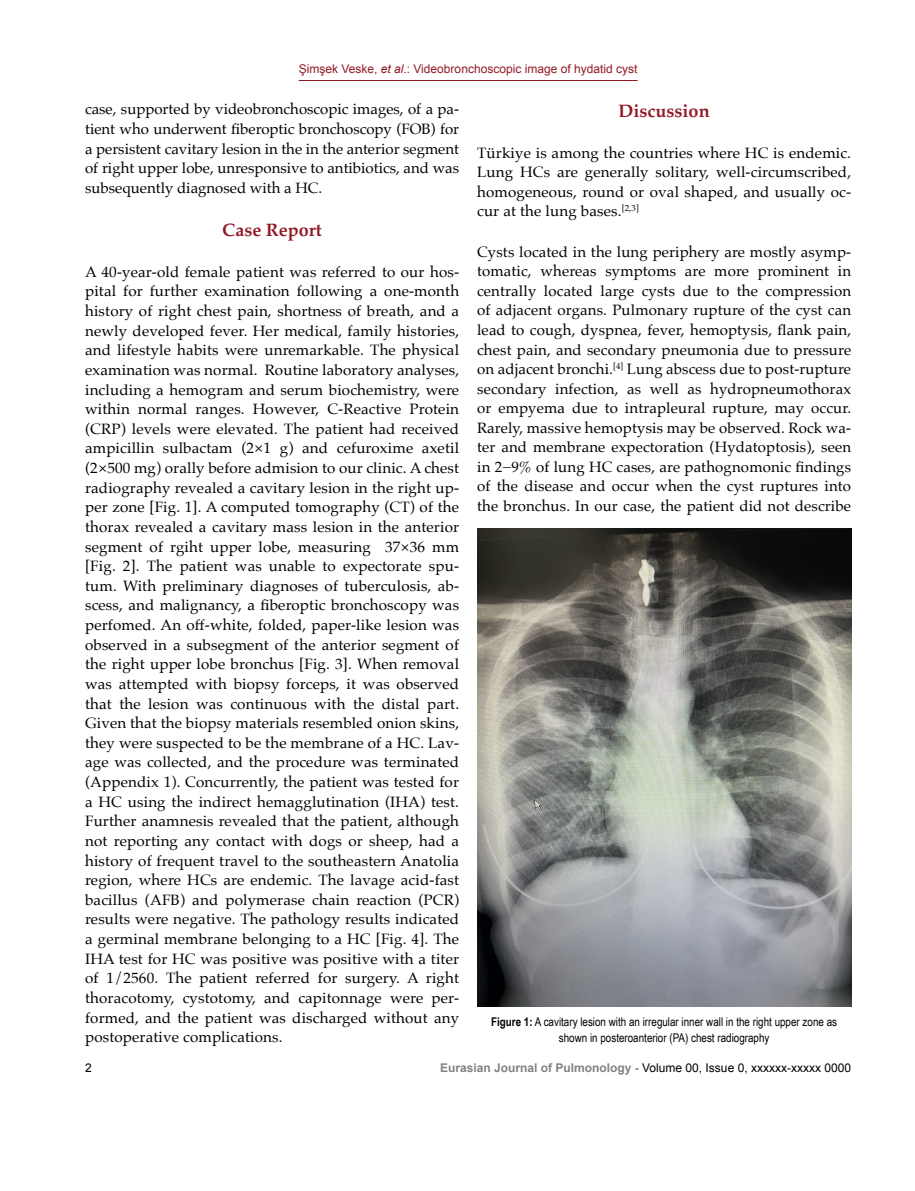
<style>
.page{position:relative;width:915px;height:1191px;background:#fff}
.page>*{position:absolute;margin:0;border:0;box-sizing:border-box;transform-origin:0 0}
.t1{font:700 18px "Palatino";color:#921a26}
.t2{font:15px/19.6px "Palatino";letter-spacing:.01em;color:#000;text-align:justify}
.t3{font:12px/15.8px "Arial Narrow";color:#000;text-align:center}
.t4{font:12px "Arial";color:#000}
.t5{font:12px "Arial";color:#921a26}
.s1{font-style:italic}
.s2{font-weight:700}
.s3{font-weight:700;color:#808285}
</style>
<div class="page">
<hr style="left:298px;top:80px;width:339px;height:1px;background:#921a26">
<img style="left:477px;top:528px;width:373px;height:478px">
<p class="t5" style="left:298px;top:60px;width:340px">Şimşek Veske, <span class="s1">et al</span>.: Videobronchoscopic image of hydatid cyst</p>
<p class="t2" style="left:85px;top:99px;width:375px">case, supported by videobronchoscopic images, of a pa&shy;tient who underwent fiberoptic bronchoscopy (FOB) for a persistent cavitary lesion in the in the anterior segment of right upper lobe, unresponsive to antibiotics, and was subsequently diagnosed with a HC.</p>
<p class="t1" style="left:222px;top:214px;width:101px">Case Report</p>
<p class="t2" style="left:85px;top:262px;width:375px">A 40-year-old female patient was referred to our hos&shy;pital for further examination following a one-month history of right chest pain, shortness of breath, and a newly developed fever. Her medical, family histories, and lifestyle habits were unremarkable. The physical examination was normal. Routine laboratory analyses, including a hemogram and serum biochemistry, were within normal ranges. However, C-Reactive Protein (CRP) levels were elevated. The patient had received ampicillin sulbactam (2×1 g) and cefuroxime axetil (2×500 mg) orally before admision to our clinic. A chest radiography revealed a cavitary lesion in the right up&shy;per zone [Fig. 1]. A computed tomography (CT) of the thorax revealed a cavitary mass lesion in the anterior segment of rgiht upper lobe, measuring 37×36 mm [Fig. 2]. The patient was unable to expectorate spu&shy;tum. With preliminary diagnoses of tuberculosis, ab&shy;scess, and malignancy, a fiberoptic bronchoscopy was perfomed. An off-white, folded, paper-like lesion was observed in a subsegment of the anterior segment of the right upper lobe bronchus [Fig. 3]. When removal was attempted with biopsy forceps, it was observed that the lesion was continuous with the distal part.<br>Given that the biopsy materials resembled onion skins, they were suspected to be the membrane of a HC. Lav&shy;age was collected, and the procedure was terminated (Appendix 1). Concurrently, the patient was tested for a HC using the indirect hemagglutination (IHA) test.<br>Further anamnesis revealed that the patient, although not reporting any contact with dogs or sheep, had a history of frequent travel to the southeastern Anatolia region, where HCs are endemic. The lavage acid-fast bacillus (AFB) and polymerase chain reaction (PCR) results were negative. The pathology results indicated a germinal membrane belonging to a HC [Fig. 4]. The IHA test for HC was positive was positive with a titer of 1/2560. The patient referred for surgery. A right thoracotomy, cystotomy, and capitonnage were per&shy;formed, and the patient was discharged without any postoperative complications.</p>
<p class="t1" style="left:618px;top:95px;width:92px">Discussion</p>
<p class="t2" style="left:477px;top:143px;width:375px">Türkiye is among the countries where HC is endemic.<br>Lung HCs are generally solitary, well-circumscribed, homogeneous, round or oval shaped, and usually oc&shy;cur at the lung bases.<sup>[2,3]</sup></p>
<p class="t2" style="left:477px;top:242px;width:375px">Cysts located in the lung periphery are mostly asymp&shy;tomatic, whereas symptoms are more prominent in centrally located large cysts due to the compression of adjacent organs. Pulmonary rupture of the cyst can lead to cough, dyspnea, fever, hemoptysis, flank pain, chest pain, and secondary pneumonia due to pressure on adjacent bronchi.<sup>[4]</sup> Lung abscess due to post-rupture secondary infection, as well as hydropneumothorax or empyema due to intrapleural rupture, may occur.<br>Rarely, massive hemoptysis may be observed. Rock wa&shy;ter and membrane expectoration (Hydatoptosis), seen in 2−9% of lung HC cases, are pathognomonic findings of the disease and occur when the cyst ruptures into the bronchus. In our case, the patient did not describe</p>
<p class="t3" style="left:491px;top:1013px;width:347px"><span class="s2">Figure 1:</span> A cavitary lesion with an irregular inner wall in the right upper zone as shown in posteroanterior (PA) chest radiography</p>
<p class="t4" style="left:85px;top:1060px;width:8px">2</p>
<p class="t4" style="left:440px;top:1060px;width:412px"><span class="s3">Eurasian Journal of Pulmonology -</span> Volume 00, Issue 0, xxxxxx-xxxxx 0000</p>
</div>
